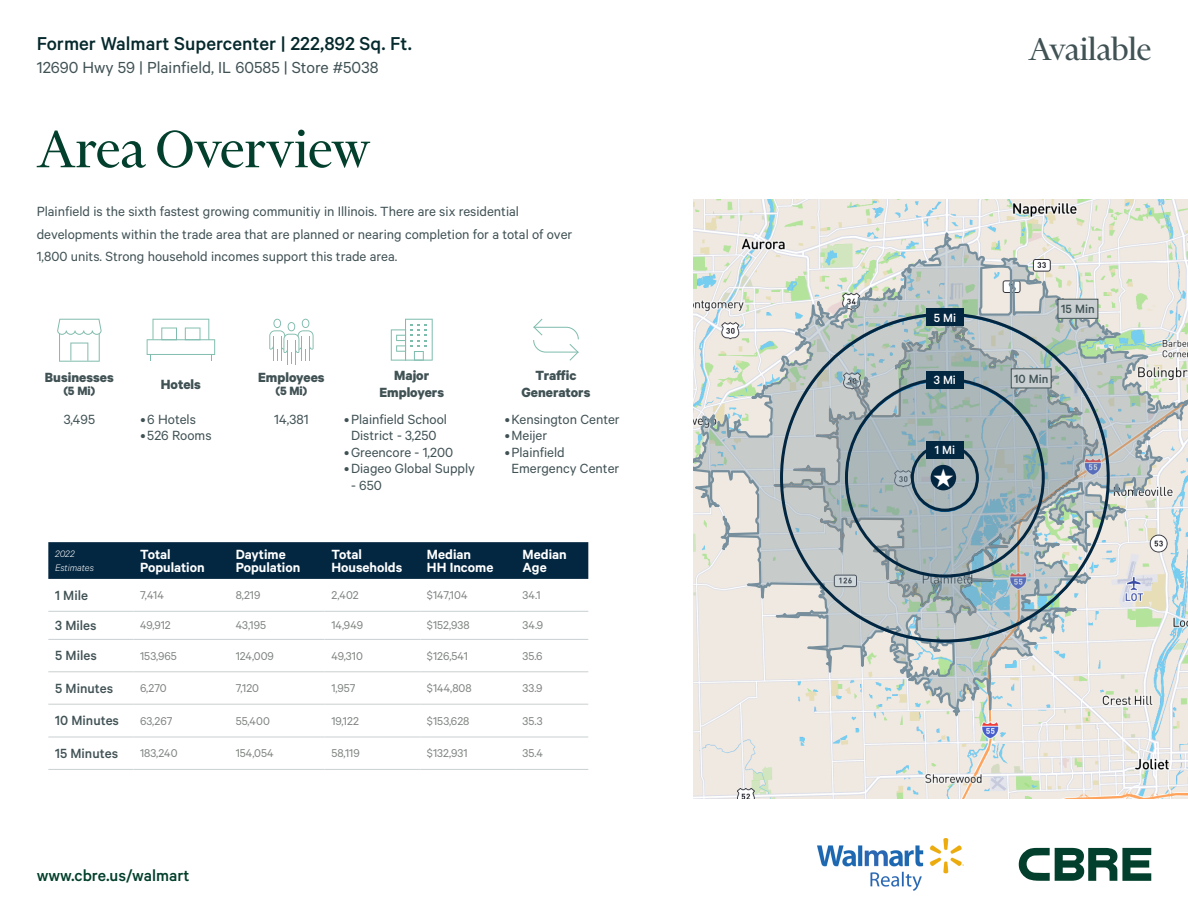
<style>
.page{position:relative;width:1188px;height:918px;background:#fff}
.page>*{position:absolute;margin:0;border:0;box-sizing:border-box;transform-origin:0 0}
.Heading_Small{font:60px "Financier Display";color:#023f2c}
.t1{font:36px "Financier Display";color:#415255}
.t2{font:500 21px "Calibre";color:#05292c}
.t3{font:18px "Calibre";color:#415255}
.t4{font:500 18px "Calibre";color:#023f2c}
.Body_Copy{font:15px/22.5px "Calibre";color:#415255}
.Table_Header{font:600 15px/13.5px "Calibre";color:#fff}
.Body_Copy-2{font:700 15px/16.5px "Calibre";color:#415255;text-align:center}
.Table_Content_Bold{font:500 15px "Calibre";color:#415255}
.t5{font:500 13.5px "Calibre";color:#415255}
.Body_Copy-3{font:700 13.5px "Calibre";color:#415255}
.t6{font:500 13.35px "Calibre";color:#fff}
.Table_Content{font:12.75px "Calibre";color:#808581}
.Table_Header_Bold{font:italic 300 10.5px "Calibre";color:#fff}
</style>
<div class="page">
<svg style="left:1019px;top:848px;width:132px;height:33px"></svg>
<img style="left:818px;top:838px;width:146px;height:53px">
<div style="left:48px;top:542px;width:540px;height:37px;background:#042741"></div>
<hr style="left:48px;top:611px;width:85px;height:1px;background:#cad0d2">
<hr style="left:133px;top:611px;width:96px;height:1px;background:#cad0d2">
<hr style="left:229px;top:611px;width:96px;height:1px;background:#cad0d2">
<hr style="left:325px;top:611px;width:95px;height:1px;background:#cad0d2">
<hr style="left:420px;top:611px;width:96px;height:1px;background:#cad0d2">
<hr style="left:516px;top:611px;width:72px;height:1px;background:#cad0d2">
<hr style="left:48px;top:639px;width:85px;height:1px;background:#cad0d2">
<hr style="left:133px;top:639px;width:96px;height:1px;background:#cad0d2">
<hr style="left:229px;top:639px;width:96px;height:1px;background:#cad0d2">
<hr style="left:325px;top:639px;width:95px;height:1px;background:#cad0d2">
<hr style="left:420px;top:639px;width:96px;height:1px;background:#cad0d2">
<hr style="left:516px;top:639px;width:72px;height:1px;background:#cad0d2">
<hr style="left:48px;top:671px;width:85px;height:1px;background:#cad0d2">
<hr style="left:133px;top:671px;width:96px;height:1px;background:#cad0d2">
<hr style="left:229px;top:671px;width:96px;height:1px;background:#cad0d2">
<hr style="left:325px;top:671px;width:95px;height:1px;background:#cad0d2">
<hr style="left:420px;top:671px;width:96px;height:1px;background:#cad0d2">
<hr style="left:516px;top:671px;width:72px;height:1px;background:#cad0d2">
<hr style="left:48px;top:704px;width:85px;height:1px;background:#cad0d2">
<hr style="left:133px;top:704px;width:96px;height:1px;background:#cad0d2">
<hr style="left:229px;top:704px;width:96px;height:1px;background:#cad0d2">
<hr style="left:325px;top:704px;width:95px;height:1px;background:#cad0d2">
<hr style="left:420px;top:704px;width:96px;height:1px;background:#cad0d2">
<hr style="left:516px;top:704px;width:72px;height:1px;background:#cad0d2">
<hr style="left:48px;top:737px;width:85px;height:1px;background:#cad0d2">
<hr style="left:133px;top:737px;width:96px;height:1px;background:#cad0d2">
<hr style="left:229px;top:737px;width:96px;height:1px;background:#cad0d2">
<hr style="left:325px;top:737px;width:95px;height:1px;background:#cad0d2">
<hr style="left:420px;top:737px;width:96px;height:1px;background:#cad0d2">
<hr style="left:516px;top:737px;width:72px;height:1px;background:#cad0d2">
<hr style="left:48px;top:769px;width:85px;height:1px;background:#cad0d2">
<hr style="left:133px;top:769px;width:96px;height:1px;background:#cad0d2">
<hr style="left:229px;top:769px;width:96px;height:1px;background:#cad0d2">
<hr style="left:325px;top:769px;width:95px;height:1px;background:#cad0d2">
<hr style="left:420px;top:769px;width:96px;height:1px;background:#cad0d2">
<hr style="left:516px;top:769px;width:72px;height:1px;background:#cad0d2">
<img style="left:694px;top:200px;width:494px;height:598px">
<svg style="left:694px;top:232px;width:494px;height:484px"></svg>
<svg style="left:775px;top:311px;width:323px;height:314px"></svg>
<div style="left:926px;top:309px;width:37px;height:17px;background:#042741"></div>
<div style="left:911px;top:444px;width:68px;height:68px;border:3px solid #042741;border-radius:50%"></div>
<div style="left:926px;top:371px;width:37px;height:17px;background:#032842"></div>
<div style="left:926px;top:441px;width:37px;height:17px;background:#032842"></div>
<div style="left:1058px;top:299px;width:40px;height:19px;background:#cad0d2"></div>
<div style="left:1058px;top:299px;width:40px;height:20px;border:1px solid #415255"></div>
<div style="left:1011px;top:369px;width:40px;height:19px;background:#cad0d2"></div>
<div style="left:1011px;top:368px;width:41px;height:20px;border:1px solid #415255"></div>
<div style="left:931px;top:465px;width:25px;height:25px;background:#042741;border-radius:50%"></div>
<svg style="left:57px;top:319px;width:45px;height:43px"></svg>
<svg style="left:269px;top:319px;width:45px;height:45px"></svg>
<svg style="left:391px;top:319px;width:42px;height:42px"></svg>
<svg style="left:533px;top:319px;width:46px;height:42px"></svg>
<svg style="left:147px;top:319px;width:68px;height:42px"></svg>
<h3 class="t2" style="left:37px;top:32px;width:377px">Former Walmart Supercenter | 222,892 Sq. Ft.</h3>
<p class="t3" style="left:37px;top:57px;width:343px">12690 Hwy 59 | Plainfield, IL 60585 | Store #5038</p>
<p class="Heading_Small" style="left:37px;top:118px;width:335px">Area Overview</p>
<p class="Body_Copy" style="left:37px;top:200px;width:537px">Plainfield is the sixth fastest growing communitiy in Illinois. There are six residential developments within the trade area that are planned or nearing completion for a total of over<br>1,800 units. Strong household incomes support this trade area.</p>
<p class="Body_Copy-2" style="left:45px;top:368px;width:70px">Businesses</p>
<p class="Body_Copy-3" style="left:63px;top:383px;width:33px">(5 Mi)</p>
<p class="Body_Copy" style="left:64px;top:407px;width:33px">3,495</p>
<p class="Table_Header_Bold" style="left:55px;top:548px;width:21px">2022</p>
<p class="Table_Header_Bold" style="left:55px;top:561px;width:40px">Estimates</p>
<p class="Body_Copy-2" style="left:161px;top:375px;width:42px">Hotels</p>
<p class="Body_Copy" style="left:141px;top:407px;width:57px">•6 Hotels</p>
<p class="Body_Copy" style="left:141px;top:424px;width:72px">•526 Rooms</p>
<p class="Table_Header" style="left:140px;top:547px;width:32px">Total</p>
<p class="Table_Header" style="left:140px;top:560px;width:66px">Population</p>
<p class="Body_Copy-2" style="left:258px;top:368px;width:68px">Employees</p>
<p class="Body_Copy-3" style="left:276px;top:383px;width:33px">(5 Mi)</p>
<p class="Body_Copy" style="left:274px;top:407px;width:36px">14,381</p>
<p class="Body_Copy-2" style="left:379px;top:367px;width:66px">Major<br>Employers</p>
<p class="Body_Copy" style="left:344px;top:410px;width:104px;line-height:16.5px;text-align:center">•Plainfield School<br>District - 3,250</p>
<p class="Body_Copy" style="left:344px;top:440px;width:110px">•Greencore - 1,200</p>
<p class="Body_Copy" style="left:344px;top:457px;width:132px">•Diageo Global Supply</p>
<p class="Body_Copy" style="left:351px;top:473px;width:32px">- 650</p>
<p class="Body_Copy-2" style="left:521px;top:367px;width:70px">Traffic<br>Generators</p>
<p class="Body_Copy" style="left:505px;top:407px;width:117px">•Kensington Center</p>
<p class="Body_Copy" style="left:505px;top:424px;width:44px">•Meijer</p>
<p class="Body_Copy" style="left:511px;top:443px;width:109px;line-height:16.5px;text-indent:-7px">•Plainfield<br>Emergency Center</p>
<p class="Table_Header" style="left:236px;top:547px;width:52px">Daytime</p>
<p class="Table_Header" style="left:236px;top:560px;width:66px">Population</p>
<p class="Table_Header" style="left:331px;top:547px;width:32px">Total</p>
<p class="Table_Header" style="left:331px;top:560px;width:72px">Households</p>
<p class="Table_Header" style="left:427px;top:547px;width:46px">Median</p>
<p class="Table_Header" style="left:427px;top:560px;width:68px">HH Income</p>
<p class="Table_Header" style="left:523px;top:547px;width:46px">Median<br>Age</p>
<p class="Table_Content_Bold" style="left:55px;top:587px;width:35px">1 Mile</p>
<p class="Table_Content" style="left:140px;top:588px;width:25px">7,414</p>
<p class="Table_Content" style="left:236px;top:588px;width:26px">8,219</p>
<p class="Table_Content" style="left:331px;top:588px;width:29px">2,402</p>
<p class="Table_Content" style="left:427px;top:588px;width:42px">$147,104</p>
<p class="Table_Content" style="left:523px;top:588px;width:20px">34.1</p>
<p class="Table_Content_Bold" style="left:55px;top:617px;width:43px">3 Miles</p>
<p class="Table_Content" style="left:140px;top:618px;width:32px">49,912</p>
<p class="Table_Content" style="left:236px;top:618px;width:32px">43,195</p>
<p class="Table_Content" style="left:331px;top:618px;width:33px">14,949</p>
<p class="Table_Content" style="left:427px;top:618px;width:44px">$152,938</p>
<p class="Table_Content" style="left:523px;top:618px;width:22px">34.9</p>
<p class="Table_Content_Bold" style="left:55px;top:647px;width:43px">5 Miles</p>
<p class="Table_Content" style="left:140px;top:648px;width:38px">153,965</p>
<p class="Table_Content" style="left:236px;top:648px;width:40px">124,009</p>
<p class="Table_Content" style="left:331px;top:648px;width:33px">49,310</p>
<p class="Table_Content" style="left:427px;top:648px;width:43px">$126,541</p>
<p class="Table_Content" style="left:523px;top:648px;width:21px">35.6</p>
<p class="Table_Content_Bold" style="left:55px;top:679px;width:60px">5 Minutes</p>
<p class="Table_Content" style="left:140px;top:681px;width:28px">6,270</p>
<p class="Table_Content" style="left:236px;top:681px;width:25px">7,120</p>
<p class="Table_Content" style="left:331px;top:681px;width:26px">1,957</p>
<p class="Table_Content" style="left:427px;top:681px;width:46px">$144,808</p>
<p class="Table_Content" style="left:523px;top:681px;width:22px">33.9</p>
<p class="Table_Content_Bold" style="left:55px;top:712px;width:65px">10 Minutes</p>
<p class="Table_Content" style="left:140px;top:713px;width:34px">63,267</p>
<p class="Table_Content" style="left:236px;top:713px;width:36px">55,400</p>
<p class="Table_Content" style="left:331px;top:713px;width:29px">19,122</p>
<p class="Table_Content" style="left:427px;top:713px;width:44px">$153,628</p>
<p class="Table_Content" style="left:523px;top:713px;width:21px">35.3</p>
<p class="Table_Content_Bold" style="left:55px;top:745px;width:65px">15 Minutes</p>
<p class="Table_Content" style="left:140px;top:746px;width:39px">183,240</p>
<p class="Table_Content" style="left:236px;top:746px;width:39px">154,054</p>
<p class="Table_Content" style="left:331px;top:746px;width:30px">58,119</p>
<p class="Table_Content" style="left:427px;top:746px;width:42px">$132,931</p>
<p class="Table_Content" style="left:523px;top:746px;width:22px">35.4</p>
<p class="t4" style="left:37px;top:865px;width:154px">www.cbre.us/walmart</p>
<h2 class="t1" style="left:1028px;top:30px;width:124px">Available</h2>
<p class="t6" style="left:934px;top:310px;width:24px">5 Mi</p>
<p class="t6" style="left:934px;top:372px;width:24px">3 Mi</p>
<p class="t6" style="left:935px;top:442px;width:22px">1 Mi</p>
<p class="t5" style="left:1061px;top:301px;width:35px">15 Min</p>
<p class="t5" style="left:1014px;top:371px;width:36px">10 Min</p>
</div>
